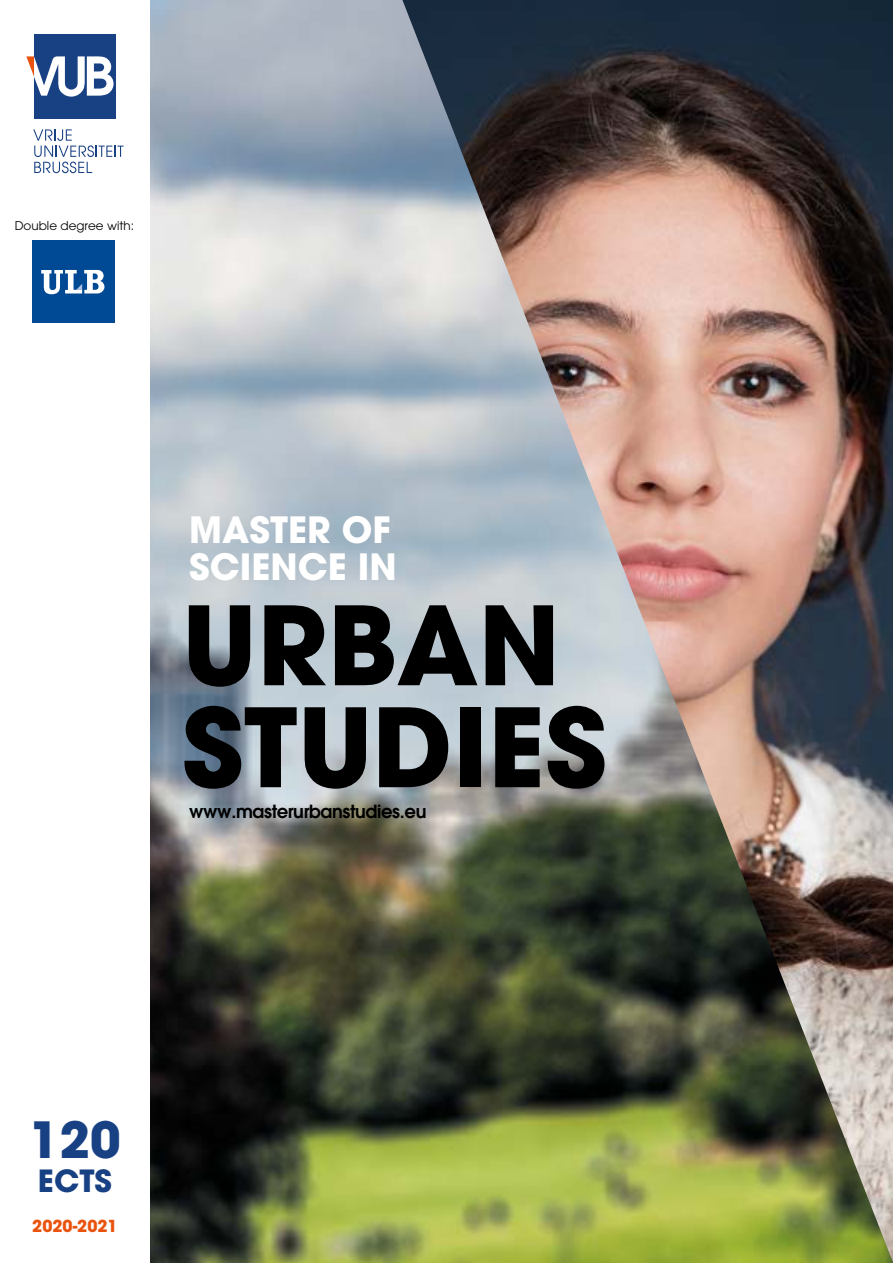
<style>
.page{position:relative;width:893px;height:1263px;background:#fff}
.page>*{position:absolute;margin:0;border:0;box-sizing:border-box;transform-origin:0 0}
.t1{font:700 108px/102px "Avant Garde LT";color:#000}
.t2{font:700 49.5px "Avant Garde LT";color:#184184}
.t3{font:700 36px/37.5px "Avant Garde LT";color:#fff}
.t4{font:700 30.45px "Avant Garde LT";color:#184184}
.t5{font:600 18px "Avant Garde LT";letter-spacing:-.02em;color:#000}
.t6{font:700 16.5px "Avant Garde LT";color:#e9530e}
.t7{font:12px "Avant Garde LT";color:#000}
</style>
<div class="page">
<img style="left:150px;top:0;width:743px;height:1263px">
<img style="left:402px;top:0;width:491px;height:1262px">
<div style="left:34px;top:34px;width:82px;height:84px;background:#184184"></div>
<svg style="left:26px;top:56px;width:88px;height:41px"></svg>
<svg style="left:33px;top:129px;width:91px;height:44px"></svg>
<div style="left:32px;top:240px;width:83px;height:83px;background:#004994"></div>
<svg style="left:41px;top:270px;width:63px;height:24px"></svg>
<p class="t7" style="left:15px;top:219px;width:121px">Double degree with:</p>
<h3 class="t3" style="left:189px;top:511px;width:209px">MASTER OF<br>SCIENCE IN</h3>
<h1 class="t1" style="left:182px;top:594px;width:427px">URBAN<br>STUDIES</h1>
<p class="t5" style="left:189px;top:799px;width:239px">www.masterurbanstudies.eu</p>
<h2 class="t2" style="left:29px;top:1108px;width:93px">120</h2>
<h3 class="t4" style="left:38px;top:1160px;width:75px">ECTS</h3>
<p class="t6" style="left:32px;top:1215px;width:87px">2020-2021</p>
</div>
